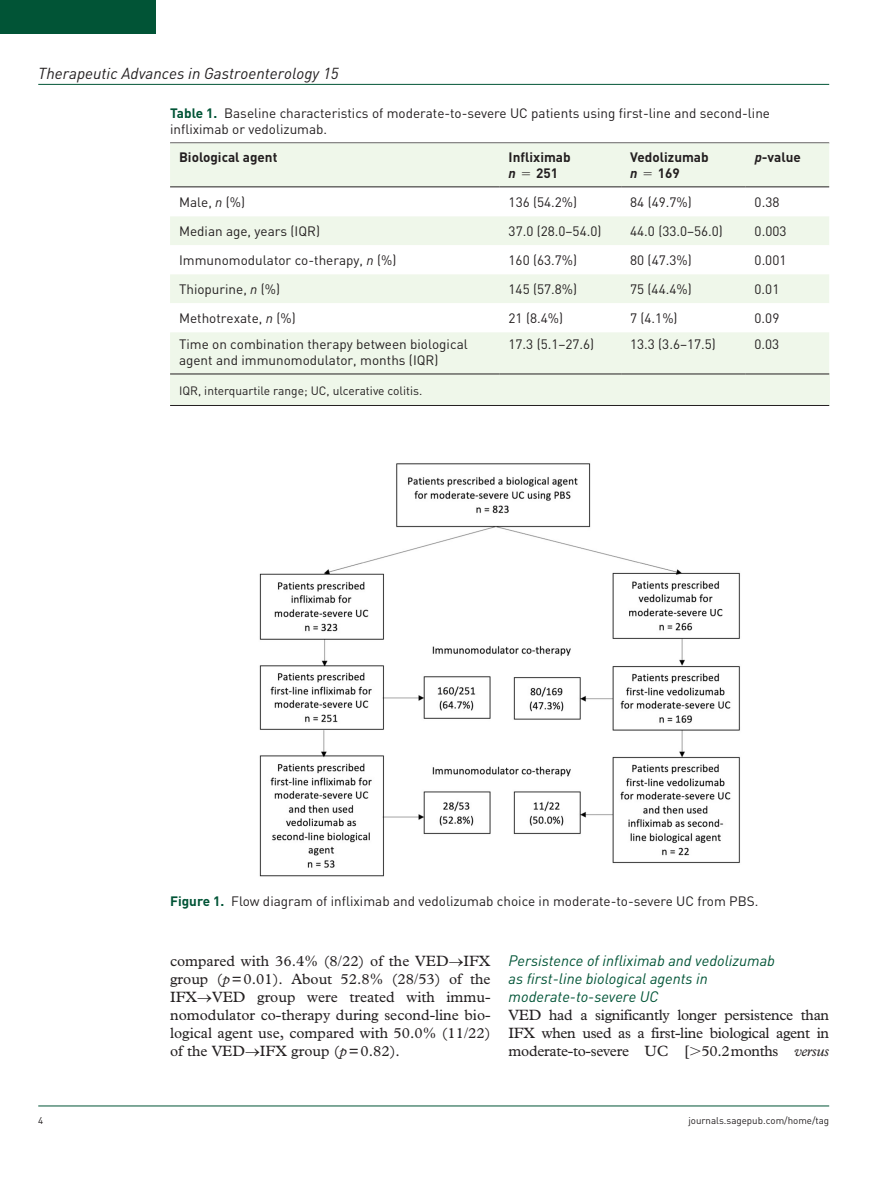
<style>
.page{position:relative;width:893px;height:1191px;background:#fff}
.page>*{position:absolute;margin:0;border:0;box-sizing:border-box;transform-origin:0 0}
.t1{font:italic 15.75px "DIN";color:#231f20}
.t2{font:15px/18px "Plantin Std";color:#231f20;text-align:justify}
.t3{font:italic 15px/18px "DIN";color:#015436}
.t4{font:13.5px/15.8px "DIN";color:#231f20}
.t5{font:700 13.5px "DIN";color:#231f20}
.t6{font:italic 700 13.5px "DIN";color:#231f20}
.t7{font:12px "DIN";color:#231f20}
.t8{font:9.75px "DIN";color:#231f20}
.s1{font-weight:700;color:#015436}
.s2{font-style:italic}
</style>
<div class="page">
<hr style="left:38px;top:84px;width:791px;height:1px;background:#015436">
<hr style="left:38px;top:1105px;width:791px;height:1px;background:#015436">
<div style="left:0;top:0;width:155px;height:34px;background:#015436"></div>
<div style="left:170px;top:373px;width:659px;height:33px;background:#eff7ea"></div>
<hr style="left:170px;top:405px;width:659px;height:1px;background:#231f20">
<div style="left:170px;top:143px;width:659px;height:230px;background:#eff7ea"></div>
<svg style="left:170px;top:187px;width:659px;height:145px"></svg>
<hr style="left:170px;top:186px;width:330px;height:1px;background:#231f20">
<hr style="left:500px;top:186px;width:121px;height:1px;background:#231f20">
<hr style="left:621px;top:186px;width:125px;height:1px;background:#231f20">
<hr style="left:746px;top:186px;width:83px;height:1px;background:#231f20">
<hr style="left:170px;top:373px;width:330px;height:1px;background:#231f20">
<hr style="left:500px;top:373px;width:121px;height:1px;background:#231f20">
<hr style="left:621px;top:373px;width:125px;height:1px;background:#231f20">
<hr style="left:746px;top:373px;width:83px;height:1px;background:#231f20">
<img style="left:259px;top:463px;width:481px;height:414px">
<svg style="left:522px;top:172px;width:8px;height:3px"></svg>
<svg style="left:644px;top:172px;width:8px;height:3px"></svg>
<p class="t1" style="left:38px;top:63px;width:302px">Therapeutic Advances in Gastroenterology 15</p>
<p class="t4" style="left:170px;top:105px;width:601px"><span class="s1">Table 1.</span> Baseline characteristics of moderate-to-severe UC patients using first-line and second-line infliximab or vedolizumab.</p>
<p class="t5" style="left:179px;top:148px;width:100px">Biological agent</p>
<p class="t5" style="left:509px;top:148px;width:63px">Infliximab</p>
<p class="t6" style="left:509px;top:164px;width:9px">n</p>
<p class="t5" style="left:536px;top:164px;width:23px">251</p>
<p class="t5" style="left:630px;top:148px;width:80px">Vedolizumab</p>
<p class="t6" style="left:630px;top:164px;width:9px">n</p>
<p class="t5" style="left:658px;top:164px;width:23px">169</p>
<p class="t5" style="left:755px;top:148px;width:48px"><span class="s2">p</span>-value</p>
<p class="t4" style="left:179px;top:194px;width:68px">Male, <span class="s2">n</span> (%)</p>
<p class="t4" style="left:509px;top:194px;width:70px">136 (54.2%)</p>
<p class="t4" style="left:630px;top:194px;width:63px">84 (49.7%)</p>
<p class="t4" style="left:755px;top:194px;width:26px">0.38</p>
<p class="t4" style="left:179px;top:223px;width:143px">Median age, years (IQR)</p>
<p class="t4" style="left:509px;top:223px;width:94px">37.0 (28.0–54.0)</p>
<p class="t4" style="left:630px;top:223px;width:94px">44.0 (33.0–56.0)</p>
<p class="t4" style="left:755px;top:223px;width:33px">0.003</p>
<p class="t4" style="left:179px;top:252px;width:219px">Immunomodulator co-therapy, <span class="s2">n</span> (%)</p>
<p class="t4" style="left:509px;top:252px;width:70px">160 (63.7%)</p>
<p class="t4" style="left:630px;top:252px;width:63px">80 (47.3%)</p>
<p class="t4" style="left:755px;top:252px;width:33px">0.001</p>
<p class="t4" style="left:179px;top:281px;width:103px">Thiopurine, <span class="s2">n</span> (%)</p>
<p class="t4" style="left:509px;top:281px;width:70px">145 (57.8%)</p>
<p class="t4" style="left:630px;top:281px;width:63px">75 (44.4%)</p>
<p class="t4" style="left:755px;top:281px;width:26px">0.01</p>
<p class="t4" style="left:179px;top:310px;width:118px">Methotrexate, <span class="s2">n</span> (%)</p>
<p class="t4" style="left:509px;top:310px;width:56px">21 (8.4%)</p>
<p class="t4" style="left:630px;top:310px;width:49px">7 (4.1%)</p>
<p class="t4" style="left:755px;top:310px;width:26px">0.09</p>
<p class="t4" style="left:179px;top:336px;width:290px">Time on combination therapy between biological agent and immunomodulator, months (IQR)</p>
<p class="t4" style="left:509px;top:336px;width:87px">17.3 (5.1–27.6)</p>
<p class="t4" style="left:630px;top:336px;width:87px">13.3 (3.6–17.5)</p>
<p class="t4" style="left:755px;top:336px;width:26px">0.03</p>
<p class="t7" style="left:179px;top:383px;width:245px">IQR, interquartile range; UC, ulcerative colitis.</p>
<p class="t4" style="left:170px;top:893px;width:590px"><span class="s1">Figure 1.</span> Flow diagram of infliximab and vedolizumab choice in moderate-to-severe UC from PBS.</p>
<p class="t2" style="left:170px;top:952px;width:322px">compared with 36.4% (8/22) of the VED→IFX group (<span class="s2">p</span>=0.01). About 52.8% (28/53) of the IFX→VED group were treated with immu&shy;nomodulator co-therapy during second-line bio&shy;logical agent use, compared with 50.0% (11/22) of the VED→IFX group (<span class="s2">p</span>=0.82).</p>
<p class="t3" style="left:509px;top:951px;width:268px">Persistence of infliximab and vedolizumab as first-line biological agents in moderate-to-severe UC</p>
<p class="t2" style="left:509px;top:1006px;width:322px">VED had a significantly longer persistence than IFX when used as a first-line biological agent in moderate-to-severe UC [ 50.2months <span class="s2">versus</span></p>
<p class="t8" style="left:38px;top:1114px;width:7px">4</p>
<p class="t8" style="left:688px;top:1114px;width:142px">journals.sagepub.com/home/tag</p>
</div>
